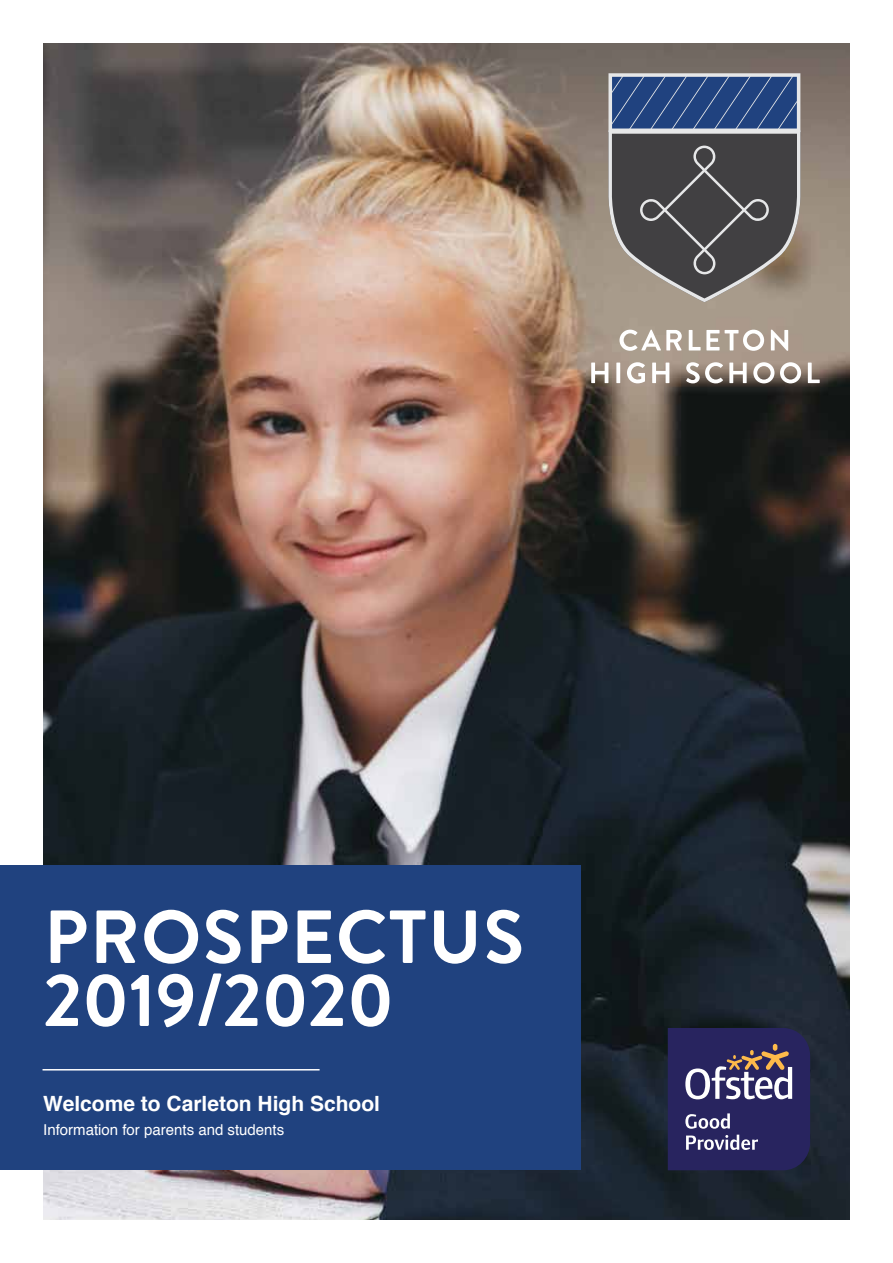
<style>
.page{position:relative;width:893px;height:1263px;background:#fff}
.page>*{position:absolute;margin:0;border:0;box-sizing:border-box;transform-origin:0 0}
.t1{font:700 75px/63px "Brandon Grotesque";letter-spacing:.02em;color:#fff}
.t2{font:700 21px "Helvetica";color:#fff}
.t3{font:15px "Helvetica";color:#fff}
</style>
<div class="page">
<img style="left:43px;top:43px;width:807px;height:1177px">
<div style="left:0;top:865px;width:580px;height:305px;background:#20427f"></div>
<svg style="left:619px;top:330px;width:63px;height:21px"></svg>
<svg style="left:689px;top:330px;width:30px;height:20px"></svg>
<svg style="left:725px;top:330px;width:39px;height:21px"></svg>
<svg style="left:771px;top:330px;width:17px;height:21px"></svg>
<svg style="left:591px;top:363px;width:17px;height:20px"></svg>
<svg style="left:616px;top:363px;width:4px;height:20px"></svg>
<svg style="left:627px;top:362px;width:18px;height:21px"></svg>
<svg style="left:652px;top:363px;width:17px;height:20px"></svg>
<svg style="left:686px;top:362px;width:37px;height:21px"></svg>
<svg style="left:729px;top:363px;width:18px;height:20px"></svg>
<svg style="left:753px;top:362px;width:21px;height:21px"></svg>
<svg style="left:780px;top:362px;width:21px;height:21px"></svg>
<svg style="left:808px;top:363px;width:12px;height:20px"></svg>
<svg style="left:608px;top:73px;width:193px;height:229px;background:#595e6a"></svg>
<hr style="left:43px;top:1069px;width:277px;height:1px;background:#fff">
<svg style="left:668px;top:1028px;width:142px;height:142px;background:#423d6d"></svg>
<h1 class="t1" style="left:43px;top:907px;width:482px">PROSPECTUS<br>2019/2020</h1>
<h2 class="t2" style="left:43px;top:1087px;width:338px">Welcome to Carleton High School</h2>
<p class="t3" style="left:43px;top:1118px;width:242px">Information for parents and students</p>
</div>
